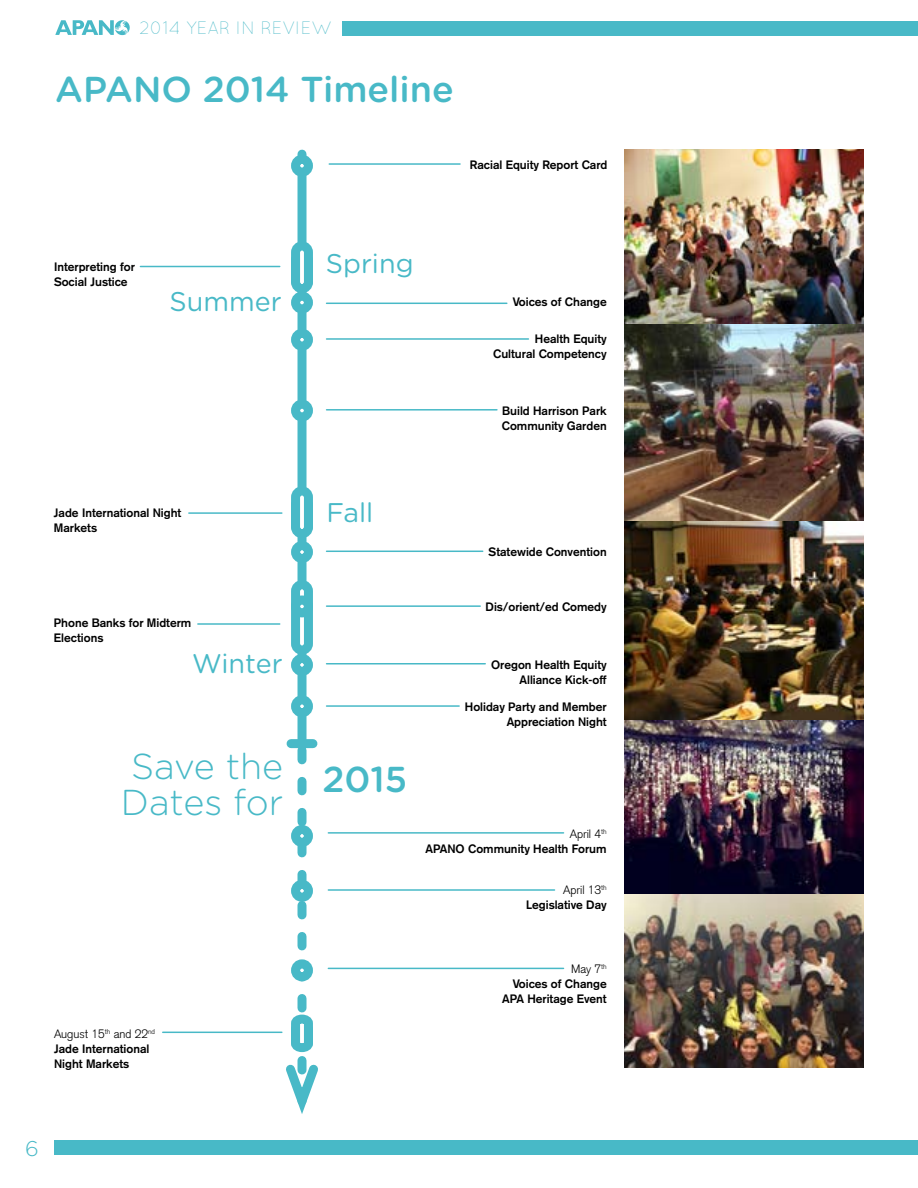
<style>
.page{position:relative;width:918px;height:1188px;background:#fff}
.page>*{position:absolute;margin:0;border:0;box-sizing:border-box;transform-origin:0 0}
.t1{font:500 36px "Gotham Rounded";color:#48b9c7}
.t2{font:300 36px/36px "Gotham Rounded";color:#48b9c7}
.t3{font:27px "Gotham Rounded";color:#48b9c7}
.t4{font:300 21.3px "Gotham Rounded";color:#48b9c7}
.t5{font:300 18px "Quicksand";color:#48b9c7}
.t6{font:700 12px/15px "Akzidenz Grotesk";color:#000;text-align:right}
.s1{font-weight:300}
</style>
<div class="page">
<div style="left:54px;top:1140px;width:864px;height:15px;background:#48b9c7"></div>
<div style="left:342px;top:22px;width:576px;height:14px;background:#48b9c7"></div>
<svg style="left:55px;top:20px;width:75px;height:15px"></svg>
<div style="left:298px;top:154px;width:9px;height:585px;background:#48b9c7"></div>
<div style="left:296px;top:404px;width:12px;height:13px;background:#fff;border-radius:50%"></div>
<div style="left:291px;top:400px;width:22px;height:21px;border:9px solid #48b9c7;border-radius:50%"></div>
<div style="left:296px;top:333px;width:12px;height:13px;background:#fff;border-radius:50%"></div>
<div style="left:291px;top:329px;width:22px;height:22px;border:9px solid #48b9c7;border-radius:50%"></div>
<div style="left:296px;top:296px;width:12px;height:13px;background:#fff;border-radius:50%"></div>
<div style="left:291px;top:292px;width:22px;height:21px;border:9px solid #48b9c7;border-radius:50%"></div>
<div style="left:296px;top:546px;width:12px;height:12px;background:#fff;border-radius:50%"></div>
<div style="left:291px;top:541px;width:22px;height:22px;border:9px solid #48b9c7;border-radius:50%"></div>
<div style="left:296px;top:159px;width:12px;height:13px;background:#fff;border-radius:50%"></div>
<div style="left:291px;top:155px;width:22px;height:22px;border:9px solid #48b9c7;border-radius:50%"></div>
<div style="left:291px;top:739px;width:22px;height:9px;background:#48b9c7"></div>
<hr style="left:140px;top:266px;width:140px;height:1px;background:#48b9c7">
<hr style="left:327px;top:303px;width:180px;height:1px;background:#48b9c7">
<hr style="left:327px;top:409px;width:170px;height:2px;background:#48b9c7">
<hr style="left:327px;top:338px;width:201px;height:2px;background:#48b9c7">
<hr style="left:189px;top:512px;width:93px;height:2px;background:#48b9c7">
<svg style="left:291px;top:482px;width:22px;height:61px"></svg>
<hr style="left:327px;top:551px;width:156px;height:1px;background:#48b9c7">
<hr style="left:327px;top:605px;width:153px;height:2px;background:#48b9c7">
<hr style="left:327px;top:663px;width:158px;height:1px;background:#48b9c7">
<hr style="left:327px;top:705px;width:132px;height:2px;background:#48b9c7">
<div style="left:296px;top:700px;width:12px;height:13px;background:#fff;border-radius:50%"></div>
<div style="left:291px;top:695px;width:22px;height:22px;border:9px solid #48b9c7;border-radius:50%"></div>
<hr style="left:328px;top:832px;width:236px;height:2px;background:#48b9c7">
<hr style="left:328px;top:968px;width:236px;height:1px;background:#48b9c7">
<hr style="left:328px;top:889px;width:227px;height:2px;background:#48b9c7">
<hr style="left:198px;top:623px;width:82px;height:2px;background:#48b9c7">
<div style="left:296px;top:585px;width:12px;height:65px;background:#fff;border-radius:6px"></div>
<div style="left:291px;top:580px;width:22px;height:75px;border:9px solid #48b9c7;border-radius:6px"></div>
<div style="left:291px;top:596px;width:22px;height:21px;border:9px solid #48b9c7;border-radius:50%"></div>
<div style="left:296px;top:658px;width:12px;height:13px;background:#fff;border-radius:50%"></div>
<div style="left:291px;top:654px;width:22px;height:22px;border:9px solid #48b9c7;border-radius:50%"></div>
<svg style="left:291px;top:237px;width:22px;height:61px"></svg>
<img style="left:624px;top:150px;width:240px;height:917px">
<hr style="left:329px;top:163px;width:131px;height:2px;background:#48b9c7">
<hr style="left:163px;top:1032px;width:119px;height:1px;background:#48b9c7">
<svg style="left:279px;top:750px;width:39px;height:364px"></svg>
<h3 class="t5" style="left:139px;top:17px;width:193px">2014 YEAR IN REVIEW</h3>
<h1 class="t1" style="left:55px;top:63px;width:400px">APANO 2014 Timeline</h1>
<p class="t6" style="left:470px;top:158px;width:139px">Racial Equity Report Card</p>
<p class="t6" style="left:54px;top:259px;width:82px;text-align:left">Interpreting for<br>Social Justice</p>
<h2 class="t3" style="left:170px;top:283px;width:114px">Summer</h2>
<p class="t6" style="left:54px;top:506px;width:129px;text-align:left">Jade International Night<br>Markets</p>
<p class="t6" style="left:54px;top:615px;width:139px;text-align:left">Phone Banks for Midterm<br>Elections</p>
<h2 class="t3" style="left:192px;top:645px;width:92px">Winter</h2>
<h1 class="t2" style="left:121px;top:746px;width:164px">Save the<br>Dates for</h1>
<p class="t6" style="left:54px;top:1026px;width:103px;text-align:left"><span class="s1">August 15</span><sup>th</sup> <span class="s1">and 22</span><sup>nd<br></sup>Jade International<br>Night Markets</p>
<h3 class="t4" style="left:25px;top:1134px;width:15px">6</h3>
<h2 class="t3" style="left:326px;top:245px;width:89px">Spring</h2>
<p class="t6" style="left:513px;top:294px;width:96px">Voices of Change</p>
<p class="t6" style="left:493px;top:331px;width:115px">Health Equity<br>Cultural Competency</p>
<p class="t6" style="left:502px;top:403px;width:106px;text-align:left">Build Harrison Park<br>Community Garden</p>
<h2 class="t3" style="left:326px;top:494px;width:48px">Fall</h2>
<h1 class="t1" style="left:323px;top:754px;width:86px">2015</h1>
<p class="t6" style="left:489px;top:544px;width:120px">Statewide Convention</p>
<p class="t6" style="left:486px;top:599px;width:123px">Dis/orient/ed Comedy</p>
<p class="t6" style="left:491px;top:657px;width:117px">Oregon Health Equity<br>Alliance Kick-off</p>
<p class="t6" style="left:465px;top:699px;width:143px">Holiday Party and Member<br>Appreciation Night</p>
<p class="t6" style="left:426px;top:826px;width:182px"><span class="s1">April 4</span><sup>th<br></sup>APANO Community Health Forum</p>
<p class="t6" style="left:526px;top:882px;width:82px"><span class="s1">April 13</span><sup>th<br></sup>Legislative Day</p>
<p class="t6" style="left:502px;top:961px;width:106px"><span class="s1">May 7</span><sup>th<br></sup>Voices of Change<br>APA Heritage Event</p>
</div>
